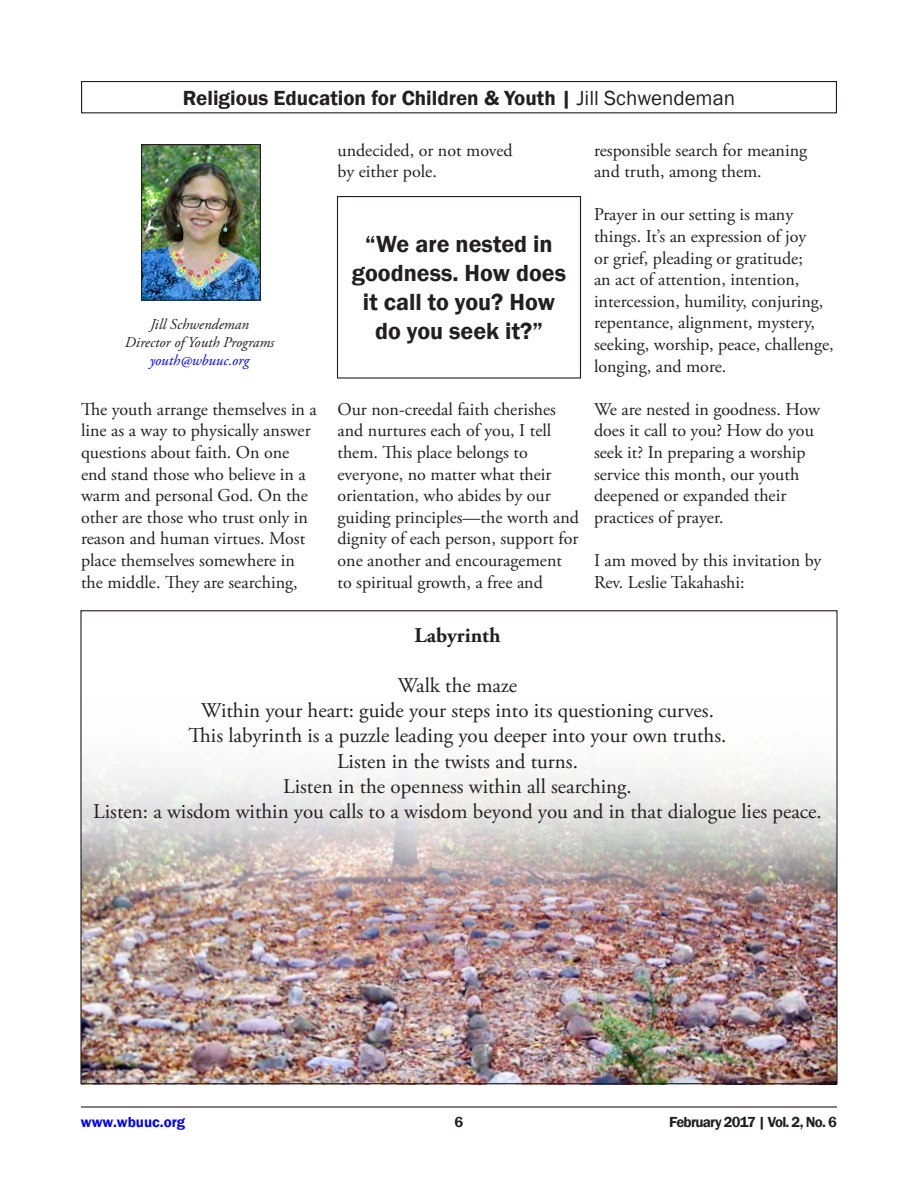
<style>
.page{position:relative;width:918px;height:1188px;background:#fff}
.page>*{position:absolute;margin:0;border:0;box-sizing:border-box;transform-origin:0 0}
.Monthly_Pull_Quote{font:600 24px/28.8px "Franklin Gothic";color:#231f20;text-align:center}
.t1{font:21px "Adobe Garamond Pro";color:#231f20}
.t2{font:600 21px "Franklin Gothic";color:#231f20}
.t3{font:700 21px "Adobe Garamond Pro";color:#231f20}
.t4{font:18px/21.6px "Adobe Garamond Pro";color:#231f20}
.t5{font:italic 15px "Adobe Garamond Pro";color:#231f20}
.t6{font:600 15px "Franklin Gothic";letter-spacing:-.05em;color:#231f20}
.t7{font:italic 15px "Adobe Garamond Pro";color:#00f}
.t8{font:600 15px "Franklin Gothic";color:#00f}
.s1{font-weight:400}
</style>
<div class="page">
<hr style="left:81px;top:1106px;width:756px;height:2px;background:#231f20">
<div style="left:81px;top:81px;width:756px;height:32px;border:1px solid #231f20"></div>
<img style="left:143px;top:146px;width:116px;height:153px">
<div style="left:141px;top:144px;width:120px;height:157px;border:1px solid #231f20"></div>
<img style="left:82px;top:769px;width:754px;height:313px">
<div style="left:337px;top:196px;width:244px;height:183px;border:1px solid #231f20"></div>
<p class="t2" style="left:183px;top:85px;width:554px">Religious Education for Children &amp; Youth | <span class="s1">Jill Schwendeman</span></p>
<p class="t5" style="left:150px;top:315px;width:101px">Jill Schwendeman</p>
<p class="t5" style="left:125px;top:333px;width:151px">Director of Youth Programs</p>
<p class="t7" style="left:150px;top:351px;width:101px">youth@wbuuc.org</p>
<p class="t4" style="left:81px;top:399px;width:237px">The youth arrange themselves in a line as a way to physically answer questions about faith. On one end stand those who believe in a warm and personal God. On the other are those who trust only in reason and human virtues. Most place themselves somewhere in the middle. They are searching,</p>
<p class="t4" style="left:338px;top:140px;width:177px">undecided, or not moved by either pole.</p>
<p class="Monthly_Pull_Quote" style="left:352px;top:230px;width:216px">“We are nested in goodness. How does it call to you? How do you seek it?”</p>
<p class="t4" style="left:338px;top:399px;width:243px">Our non-creedal faith cherishes and nurtures each of you, I tell them. This place belongs to everyone, no matter what their orientation, who abides by our guiding principles—the worth and dignity of each person, support for one another and encouragement to spiritual growth, a free and</p>
<p class="t4" style="left:594px;top:140px;width:215px">responsible search for meaning and truth, among them.</p>
<p class="t4" style="left:594px;top:204px;width:241px">Prayer in our setting is many things. It’s an expression of joy<br>or grief, pleading or gratitude;<br>an act of attention, intention, intercession, humility, conjuring, repentance, alignment, mystery, seeking, worship, peace, challenge, longing, and more.</p>
<p class="t4" style="left:594px;top:399px;width:227px">We are nested in goodness. How does it call to you? How do you seek it? In preparing a worship service this month, our youth deepened or expanded their practices of prayer.</p>
<p class="t4" style="left:594px;top:550px;width:229px">I am moved by this invitation by<br>Rev. Leslie Takahashi:</p>
<p class="t3" style="left:414px;top:623px;width:88px">Labyrinth</p>
<p class="t1" style="left:398px;top:673px;width:121px">Walk the maze</p>
<p class="t1" style="left:201px;top:698px;width:514px">Within your heart: guide your steps into its questioning curves.</p>
<p class="t1" style="left:189px;top:723px;width:539px">This labyrinth is a puzzle leading you deeper into your own truths.</p>
<p class="t1" style="left:337px;top:748px;width:242px">Listen in the twists and turns.</p>
<p class="t1" style="left:283px;top:774px;width:350px">Listen in the openness within all searching.</p>
<p class="t1" style="left:93px;top:799px;width:730px">Listen: a wisdom within you calls to a wisdom beyond you and in that dialogue lies peace.</p>
<p class="t8" style="left:81px;top:1113px;width:106px">www.wbuuc.org</p>
<p class="t6" style="left:455px;top:1112px;width:10px">6</p>
<p class="t6" style="left:669px;top:1113px;width:169px">February 2017 | Vol. 2, No. 6</p>
</div>
